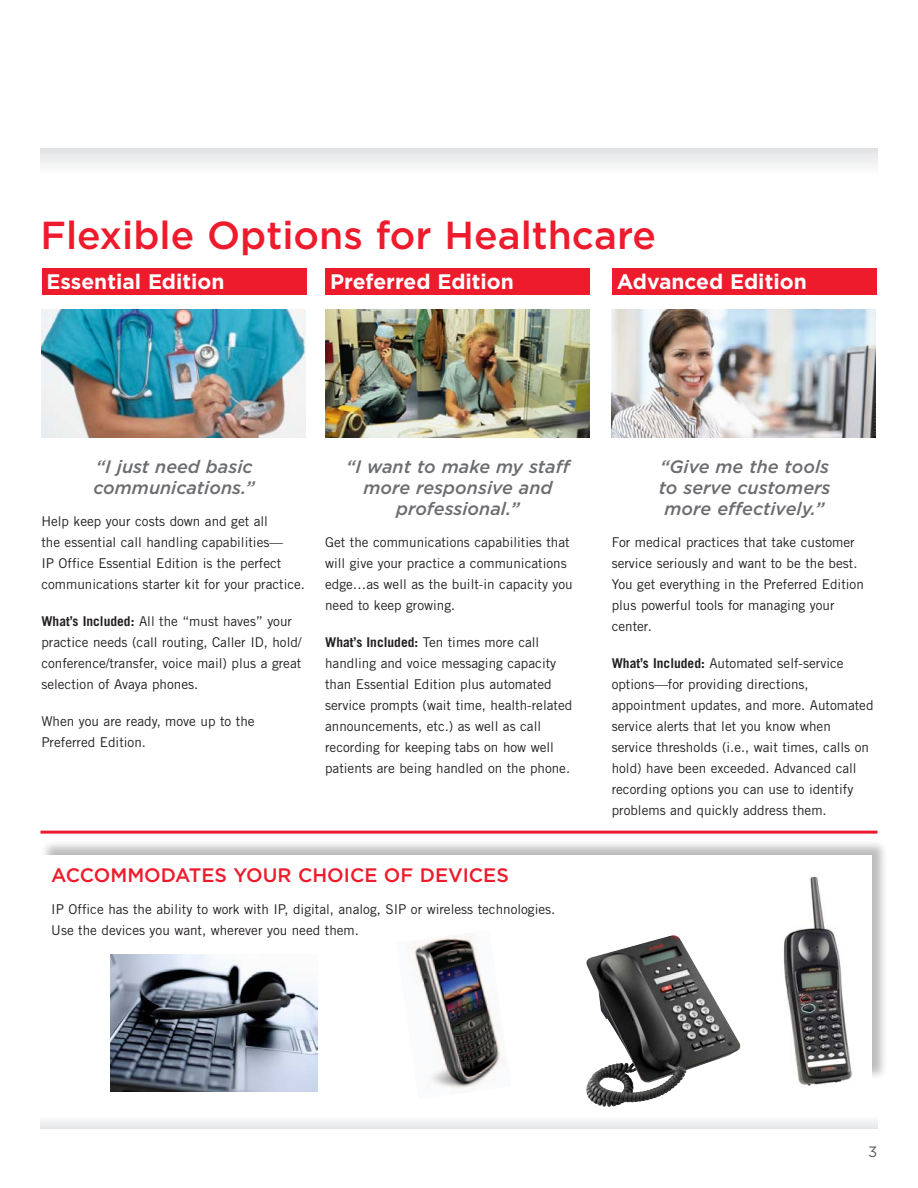
<style>
.page{position:relative;width:918px;height:1188px;background:#fff}
.page>*{position:absolute;margin:0;border:0;box-sizing:border-box;transform-origin:0 0}
.overview_title{font:500 39px "Gotham";color:#ee1b2c}
.White_KO_head{font:700 21px "Gotham";color:#fff}
.callout_head{font:500 19.5px "Gotham";color:#ee1b2c}
.big_gray_italic_text{font:italic 500 18px/21px "Gotham";color:#6c6d70;text-align:center}
.page_number{font:15px "Gotham";color:#57585a}
.body_copy{font:13.5px/21px "Trade Gothic";color:#231f20}
.s1{font-weight:700}
</style>
<div class="page">
<svg style="left:40px;top:1120px;width:838px;height:9px"></svg>
<div style="left:40px;top:148px;width:838px;height:27px;background:linear-gradient(to right,#f0f0f1,#f0f0f1)"></div>
<hr style="left:40px;top:831px;width:838px;height:3px;background:#ee1b2c">
<img style="left:41px;top:310px;width:264px;height:128px">
<div style="left:42px;top:268px;width:264px;height:27px;background:#ee1b2c"></div>
<img style="left:325px;top:310px;width:264px;height:128px">
<div style="left:326px;top:268px;width:264px;height:27px;background:#ee1b2c"></div>
<img style="left:612px;top:310px;width:264px;height:128px">
<div style="left:612px;top:268px;width:265px;height:27px;background:#ee1b2c"></div>
<div style="left:40px;top:839px;width:848px;height:242px;background:#231f20;opacity:.3"></div>
<div style="left:40px;top:855px;width:832px;height:225px;background:#fff"></div>
<img style="left:781px;top:876px;width:75px;height:210px">
<img style="left:110px;top:954px;width:208px;height:138px">
<img style="left:584px;top:935px;width:158px;height:172px">
<img style="left:396px;top:934px;width:115px;height:154px">
<p class="overview_title" style="left:40px;top:213px;width:617px">Flexible Options for Healthcare</p>
<p class="White_KO_head" style="left:46px;top:270px;width:180px">Essential Edition</p>
<p class="White_KO_head" style="left:330px;top:270px;width:185px">Preferred Edition</p>
<p class="White_KO_head" style="left:617px;top:270px;width:191px">Advanced Edition</p>
<p class="big_gray_italic_text" style="left:93px;top:456px;width:163px;text-align:left">“I just need basic communications.”</p>
<p class="body_copy" style="left:41px;top:510px;width:265px">Help keep your costs down and get all<br>the essential call handling capabilities—<br>IP Office Essential Edition is the perfect communications starter kit for your practice.</p>
<p class="body_copy" style="left:41px;top:610px;width:262px"><span class="s1">What’s Included:</span> All the “must haves” your practice needs (call routing, Caller ID, hold/ conference/transfer, voice mail) plus a great selection of Avaya phones.</p>
<p class="body_copy" style="left:41px;top:711px;width:215px">When you are ready, move up to the<br>Preferred Edition.</p>
<p class="big_gray_italic_text" style="left:346px;top:456px;width:225px">“I want to make my staff more responsive and professional.”</p>
<p class="body_copy" style="left:325px;top:531px;width:249px">Get the communications capabilities that will give your practice a communications edge…as well as the built-in capacity you need to keep growing.</p>
<p class="body_copy" style="left:325px;top:631px;width:249px"><span class="s1">What’s Included:</span> Ten times more call handling and voice messaging capacity than Essential Edition plus automated service prompts (wait time, health-related announcements, etc.) as well as call recording for keeping tabs on how well patients are being handled on the phone.</p>
<p class="callout_head" style="left:51px;top:864px;width:459px">ACCOMMODATES YOUR CHOICE OF DEVICES</p>
<p class="body_copy" style="left:51px;top:898px;width:506px">IP Office has the ability to work with IP, digital, analog, SIP or wireless technologies.<br>Use the devices you want, wherever you need them.</p>
<p class="big_gray_italic_text" style="left:659px;top:456px;width:173px">“Give me the tools to serve customers more effectively.”</p>
<p class="body_copy" style="left:612px;top:531px;width:254px">For medical practices that take customer service seriously and want to be the best.<br>You get everything in the Preferred Edition plus powerful tools for managing your center.</p>
<p class="body_copy" style="left:612px;top:652px;width:263px"><span class="s1">What’s Included:</span> Automated self-service options—for providing directions, appointment updates, and more. Automated service alerts that let you know when service thresholds (i.e., wait times, calls on hold) have been exceeded. Advanced call recording options you can use to identify problems and quickly address them.</p>
<p class="page_number" style="left:868px;top:1143px;width:11px">3</p>
</div>
